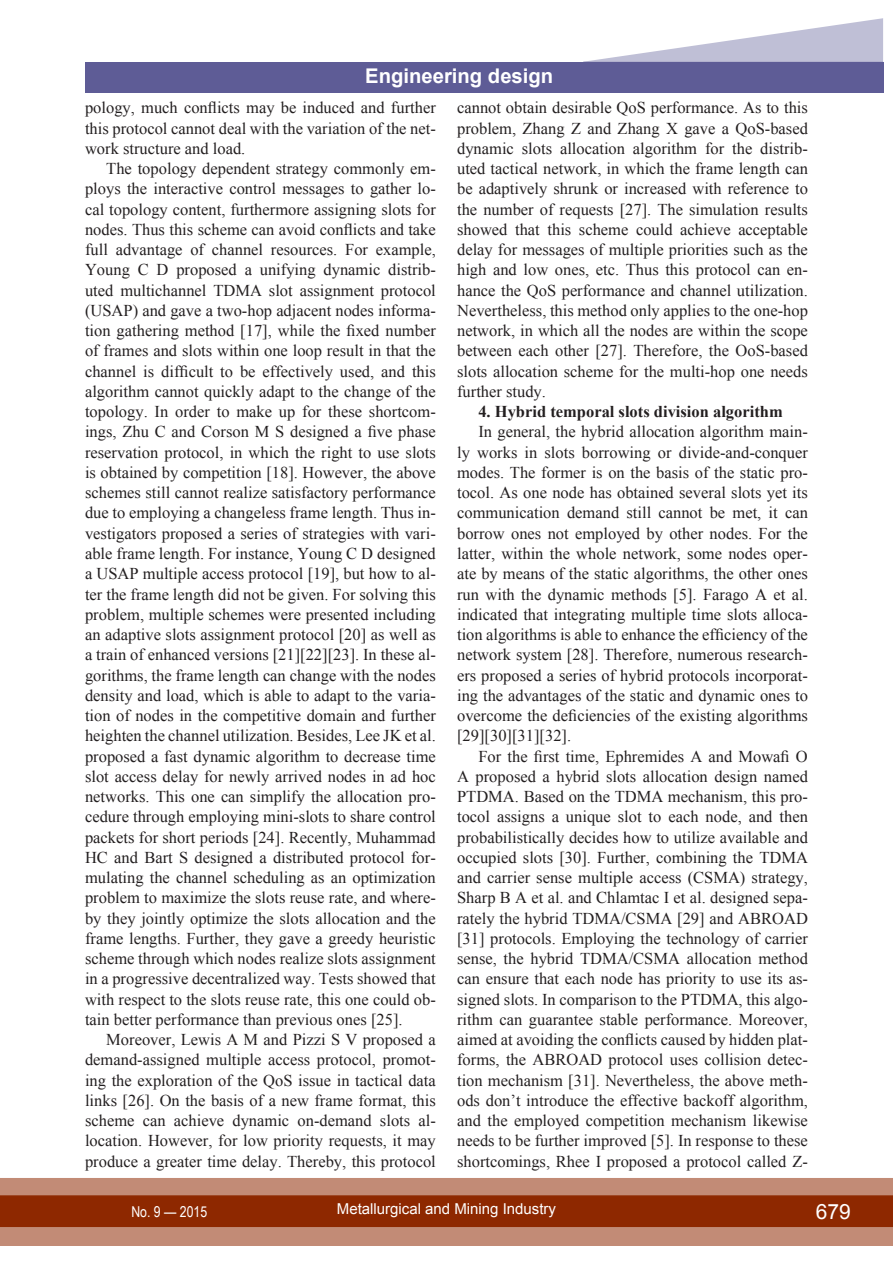
<style>
.page{position:relative;width:893px;height:1263px;background:#fff}
.page>*{position:absolute;margin:0;border:0;box-sizing:border-box;transform-origin:0 0}
.t1{font:21px "Arial";color:#fff}
.t2{font:700 20.25px "Arial";color:#fff}
.ОСНОВНОЙ{font:16.5px/20.2px "Times New Roman";color:#231f20;text-align:justify}
.ОСНОВНОЙ-2{font:700 16.5px "Times New Roman";color:#231f20}
.t3{font:15px "Arial";color:#fff}
.t4{font:15px "Arial Narrow";color:#fff}
</style>
<div class="page">
<div style="left:0;top:1178px;width:893px;height:68px;background:#c28b76"></div>
<div style="left:0;top:1195px;width:893px;height:32px;background:#8e2800;border:2px solid #8e2800"></div>
<div style="left:85px;top:62px;width:798px;height:30px;background:#5e5c96"></div>
<svg style="left:583px;top:18px;width:300px;height:44px"></svg>
<p class="t2" style="left:365px;top:62px;width:189px">Engineering design</p>
<p class="ОСНОВНОЙ" style="left:85px;top:98px;width:352px">pology, much conflicts may be induced and further this protocol cannot deal with the variation of the net&shy;work structure and load.</p>
<p class="ОСНОВНОЙ" style="left:85px;top:158px;width:352px;text-indent:21px">The topology dependent strategy commonly em&shy;ploys the interactive control messages to gather lo&shy;cal topology content, furthermore assigning slots for nodes. Thus this scheme can avoid conflicts and take full advantage of channel resources. For example, Young C D proposed a unifying dynamic distrib&shy;uted multichannel TDMA slot assignment protocol (USAP) and gave a two-hop adjacent nodes informa&shy;tion gathering method [17], while the fixed number of frames and slots within one loop result in that the channel is difficult to be effectively used, and this algorithm cannot quickly adapt to the change of the topology. In order to make up for these shortcom&shy;ings, Zhu C and Corson M S designed a five phase reservation protocol, in which the right to use slots is obtained by competition [18]. However, the above schemes still cannot realize satisfactory performance due to employing a changeless frame length. Thus in&shy;vestigators proposed a series of strategies with vari&shy;able frame length. For instance, Young C D designed a USAP multiple access protocol [19], but how to al&shy;ter the frame length did not be given. For solving this problem, multiple schemes were presented including an adaptive slots assignment protocol [20] as well as a train of enhanced versions [21][22][23]. In these al&shy;gorithms, the frame length can change with the nodes density and load, which is able to adapt to the varia&shy;tion of nodes in the competitive domain and further heighten the channel utilization. Besides, Lee JK et al. proposed a fast dynamic algorithm to decrease time slot access delay for newly arrived nodes in ad hoc networks. This one can simplify the allocation pro&shy;cedure through employing mini-slots to share control packets for short periods [24]. Recently, Muhammad HC and Bart S designed a distributed protocol for&shy;mulating the channel scheduling as an optimization problem to maximize the slots reuse rate, and where&shy;by they jointly optimize the slots allocation and the frame lengths. Further, they gave a greedy heuristic scheme through which nodes realize slots assignment in a progressive decentralized way. Tests showed that with respect to the slots reuse rate, this one could ob&shy;tain better performance than previous ones [25].</p>
<p class="ОСНОВНОЙ" style="left:85px;top:1029px;width:352px;text-indent:21px">Moreover, Lewis A M and Pizzi S V proposed a demand-assigned multiple access protocol, promot&shy;ing the exploration of the QoS issue in tactical data links [26]. On the basis of a new frame format, this scheme can achieve dynamic on-demand slots al&shy;location. However, for low priority requests, it may produce a greater time delay. Thereby, this protocol</p>
<p class="ОСНОВНОЙ" style="left:457px;top:98px;width:352px">cannot obtain desirable QoS performance. As to this problem, Zhang Z and Zhang X gave a QoS-based dynamic slots allocation algorithm for the distrib&shy;uted tactical network, in which the frame length can be adaptively shrunk or increased with reference to the number of requests [27]. The simulation results showed that this scheme could achieve acceptable delay for messages of multiple priorities such as the high and low ones, etc. Thus this protocol can en&shy;hance the QoS performance and channel utilization.<br>Nevertheless, this method only applies to the one-hop network, in which all the nodes are within the scope between each other [27]. Therefore, the OoS-based slots allocation scheme for the multi-hop one needs further study.</p>
<p class="ОСНОВНОЙ-2" style="left:478px;top:400px;width:306px">4. Hybrid temporal slots division algorithm</p>
<p class="ОСНОВНОЙ" style="left:457px;top:422px;width:352px;text-indent:21px">In general, the hybrid allocation algorithm main&shy;ly works in slots borrowing or divide-and-conquer modes. The former is on the basis of the static pro&shy;tocol. As one node has obtained several slots yet its communication demand still cannot be met, it can borrow ones not employed by other nodes. For the latter, within the whole network, some nodes oper&shy;ate by means of the static algorithms, the other ones run with the dynamic methods [5]. Farago A et al. indicated that integrating multiple time slots alloca&shy;tion algorithms is able to enhance the efficiency of the network system [28]. Therefore, numerous research&shy;ers proposed a series of hybrid protocols incorporat&shy;ing the advantages of the static and dynamic ones to overcome the deficiencies of the existing algorithms [29][30][31][32].</p>
<p class="ОСНОВНОЙ" style="left:457px;top:746px;width:352px;text-indent:21px">For the first time, Ephremides A and Mowafi O A proposed a hybrid slots allocation design named PTDMA. Based on the TDMA mechanism, this pro&shy;tocol assigns a unique slot to each node, and then probabilistically decides how to utilize available and occupied slots [30]. Further, combining the TDMA and carrier sense multiple access (CSMA) strategy, Sharp B A et al. and Chlamtac I et al. designed sepa&shy;rately the hybrid TDMA/CSMA [29] and ABROAD [31] protocols. Employing the technology of carrier sense, the hybrid TDMA/CSMA allocation method can ensure that each node has priority to use its as&shy;signed slots. In comparison to the PTDMA, this algo&shy;rithm can guarantee stable performance. Moreover, aimed at avoiding the conflicts caused by hidden plat&shy;forms, the ABROAD protocol uses collision detec&shy;tion mechanism [31]. Nevertheless, the above meth&shy;ods don’t introduce the effective backoff algorithm, and the employed competition mechanism likewise needs to be further improved [5]. In response to these shortcomings, Rhee I proposed a protocol called Z-</p>
<p class="t4" style="left:131px;top:1200px;width:77px">No. 9 — 2015</p>
<p class="t3" style="left:337px;top:1199px;width:221px">Metallurgical and Mining Industry</p>
<p class="t1" style="left:816px;top:1197px;width:37px">679</p>
</div>
